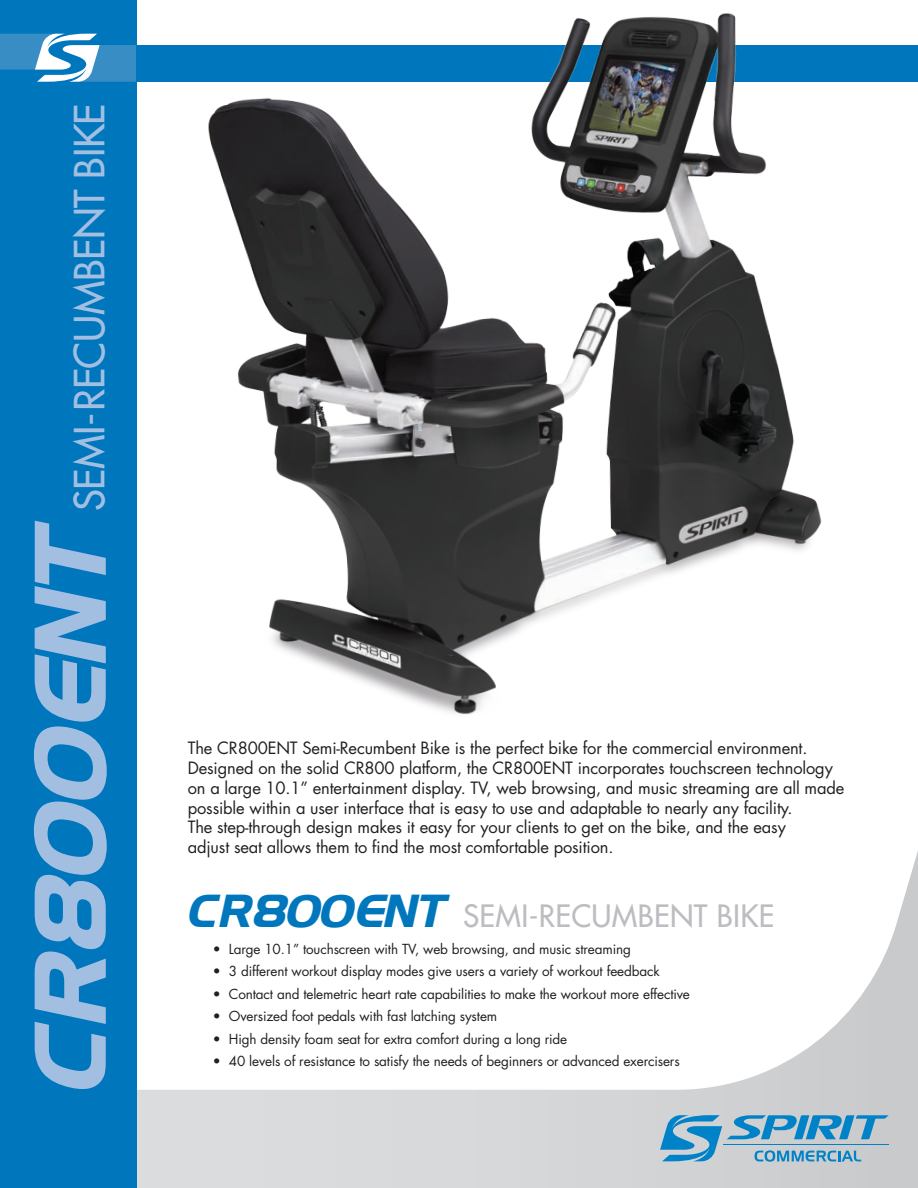
<style>
.page{position:relative;width:918px;height:1188px;background:#fff}
.page>*{position:absolute;margin:0;border:0;box-sizing:border-box;transform-origin:0 0}
.t1{font:italic 700 97.5px "Hanzel";color:#a2bfe2}
.t2{font:500 40.5px "Futura Std";letter-spacing:-.01em;color:#a2bfe2}
.t3{font:500 30px "Futura Std";letter-spacing:.01em;color:#bcbdc0}
.t4{font:16.5px/19.8px "Futura Std";letter-spacing:-.01em;color:#231f20}
.t5{font:13.5px "Futura Std";letter-spacing:-.01em;color:#231f20}
.s1{font-family:"Hanzel";font-weight:700;font-style:italic;font-size:45px;color:#0077bd}
</style>
<div class="page">
<svg style="left:137px;top:851px;width:781px;height:337px"></svg>
<svg style="left:660px;top:1115px;width:229px;height:47px"></svg>
<hr style="left:723px;top:1144px;width:166px;height:1px;background:#0082c8">
<div style="left:0;top:0;width:137px;height:1188px;background:#0077bd"></div>
<svg style="left:0;top:34px;width:102px;height:48px"></svg>
<div style="left:137px;top:45px;width:781px;height:37px;background:#0077bd"></div>
<img style="left:102px;top:13px;width:720px;height:702px">
<p class="t2" style="left:64px;top:511px;width:409px;rotate:-90deg">SEMI-RECUMBENT BIKE</p>
<p class="t1" style="left:11px;top:1096px;width:577px;rotate:-90deg">CR800ENT</p>
<p class="t4" style="left:188px;top:738px;width:658px">The CR800ENT Semi-Recumbent Bike is the perfect bike for the commercial environment.<br>Designed on the solid CR800 platform, the CR800ENT incorporates touchscreen technology on a large 10.1” entertainment display. TV, web browsing, and music streaming are all made possible within a user interface that is easy to use and adaptable to nearly any facility.</p>
<p class="t4" style="left:188px;top:818px;width:600px">The step-through design makes it easy for your clients to get on the bike, and the easy</p>
<p class="t4" style="left:188px;top:837px;width:427px">adjust seat allows them to find the most comfortable position.</p>
<p class="t3" style="left:186px;top:897px;width:590px"><span class="s1">CR800ENT</span> SEMI-RECUMBENT BIKE</p>
<p class="t5" style="left:213px;top:940px;width:419px">• Large 10.1” touchscreen with TV, web browsing, and music streaming</p>
<p class="t5" style="left:213px;top:963px;width:448px">• 3 different workout display modes give users a variety of workout feedback</p>
<p class="t5" style="left:213px;top:985px;width:478px">• Contact and telemetric heart rate capabilities to make the workout more effective</p>
<p class="t5" style="left:213px;top:1008px;width:286px">• Oversized foot pedals with fast latching system</p>
<p class="t5" style="left:213px;top:1030px;width:356px">• High density foam seat for extra comfort during a long ride</p>
<p class="t5" style="left:213px;top:1053px;width:468px">• 40 levels of resistance to satisfy the needs of beginners or advanced exercisers</p>
</div>
